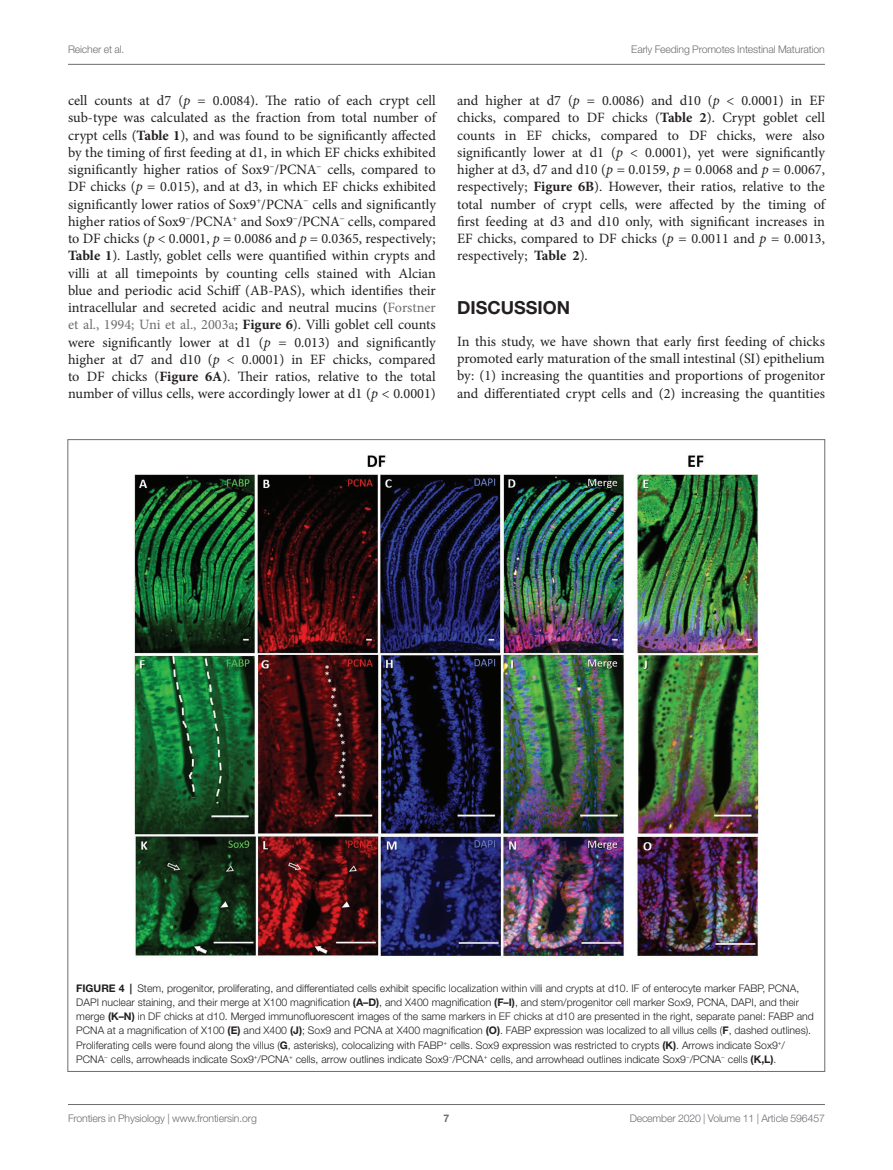
<style>
.page{position:relative;width:893px;height:1170px;background:#fff}
.page>*{position:absolute;margin:0;border:0;box-sizing:border-box;transform-origin:0 0}
.HEAD_1{font:700 18px "Helvetica Neue LT Std";color:#231f20}
.TEXT{font:14.25px/17.2px "Minion Pro";color:#231f20;text-align:justify}
.TEXT_FLUSH{font:14.25px/17.2px "Minion Pro";color:#231f20;text-align:justify}
.FIG_LEG{font:300 10.5px/14.2px "Helvetica Neue LT Std";color:#231f20}
.t1{font:300 10.5px "Helvetica Neue LT Std";letter-spacing:-.015em;color:#6c6d70}
.t2{font:700 10.5px "Helvetica Neue LT Std";color:#6c6d70}
.s1{font-style:italic}
.s2{font-weight:700}
.s3{color:#6c6d70}
</style>
<div class="page">
<hr style="left:68px;top:64px;width:757px;height:1px;background:#6c6d70">
<hr style="left:68px;top:1104px;width:757px;height:1px;background:#6c6d70">
<img style="left:133px;top:455px;width:627px;height:503px">
<p class="t1" style="left:68px;top:42px;width:58px">Reicher et al.</p>
<p class="t1" style="left:631px;top:42px;width:195px">Early Feeding Promotes Intestinal Maturation</p>
<p class="TEXT" style="left:68px;top:92px;width:369px">cell counts at d7 (<span class="s1">p</span> = 0.0084). The ratio of each crypt cell sub-type was calculated as the fraction from total number of crypt cells (<span class="s2">Table 1</span>), and was found to be significantly affected by the timing of first feeding at d1, in which EF chicks exhibited significantly higher ratios of Sox9<sup>−</sup>/PCNA<sup>−</sup> cells, compared to DF chicks (<span class="s1">p</span> = 0.015), and at d3, in which EF chicks exhibited significantly lower ratios of Sox9<sup>+</sup>/PCNA<sup>−</sup> cells and significantly higher ratios of Sox9<sup>−</sup>/PCNA<sup>+</sup> and Sox9<sup>−</sup>/PCNA<sup>−</sup> cells, compared to DF chicks (<span class="s1">p</span> &lt; 0.0001, <span class="s1">p</span> = 0.0086 and <span class="s1">p</span> = 0.0365, respectively; <span class="s2">Table 1</span>). Lastly, goblet cells were quantified within crypts and villi at all timepoints by counting cells stained with Alcian blue and periodic acid Schiff (AB-PAS), which identifies their intracellular and secreted acidic and neutral mucins (<span class="s3">Forstner et al., 1994; Uni et al., 2003a</span>; <span class="s2">Figure 6</span>). Villi goblet cell counts were significantly lower at d1 (<span class="s1">p</span> = 0.013) and significantly higher at d7 and d10 (<span class="s1">p</span> &lt; 0.0001) in EF chicks, compared to DF chicks (<span class="s2">Figure 6A</span>). Their ratios, relative to the total number of villus cells, were accordingly lower at d1 (<span class="s1">p</span> &lt; 0.0001)</p>
<p class="TEXT" style="left:457px;top:92px;width:369px">and higher at d7 (<span class="s1">p</span> = 0.0086) and d10 (<span class="s1">p</span> &lt; 0.0001) in EF chicks, compared to DF chicks (<span class="s2">Table 2</span>). Crypt goblet cell counts in EF chicks, compared to DF chicks, were also significantly lower at d1 (<span class="s1">p</span> &lt; 0.0001), yet were significantly higher at d3, d7 and d10 (<span class="s1">p</span> = 0.0159, <span class="s1">p</span> = 0.0068 and <span class="s1">p</span> = 0.0067, respectively; <span class="s2">Figure 6B</span>). However, their ratios, relative to the total number of crypt cells, were affected by the timing of first feeding at d3 and d10 only, with significant increases in EF chicks, compared to DF chicks (<span class="s1">p</span> = 0.0011 and <span class="s1">p</span> = 0.0013, respectively; <span class="s2">Table 2</span>).</p>
<p class="HEAD_1" style="left:457px;top:297px;width:115px">DISCUSSION</p>
<p class="TEXT_FLUSH" style="left:457px;top:333px;width:369px">In this study, we have shown that early first feeding of chicks promoted early maturation of the small intestinal (SI) epithelium by: (1) increasing the quantities and proportions of progenitor and differentiated crypt cells and (2) increasing the quantities</p>
<p class="FIG_LEG" style="left:76px;top:980px;width:739px"><span class="s2">FIGURE 4 |</span> Stem, progenitor, proliferating, and differentiated cells exhibit specific localization within villi and crypts at d10. IF of enterocyte marker FABP, PCNA, DAPI nuclear staining, and their merge at X100 magnification <span class="s2">(A–D)</span>, and X400 magnification <span class="s2">(F–I)</span>, and stem/progenitor cell marker Sox9, PCNA, DAPI, and their merge <span class="s2">(K–N)</span> in DF chicks at d10. Merged immunofluorescent images of the same markers in EF chicks at d10 are presented in the right, separate panel: FABP and PCNA at a magnification of X100 <span class="s2">(E)</span> and X400 <span class="s2">(J)</span>; Sox9 and PCNA at X400 magnification <span class="s2">(O)</span>. FABP expression was localized to all villus cells (<span class="s2">F</span>, dashed outlines).<br>Proliferating cells were found along the villus (<span class="s2">G</span>, asterisks), colocalizing with FABP<sup>+</sup> cells. Sox9 expression was restricted to crypts <span class="s2">(K)</span>. Arrows indicate Sox9<sup>+</sup>/ PCNA<sup>−</sup> cells, arrowheads indicate Sox9<sup>+</sup>/PCNA<sup>+</sup> cells, arrow outlines indicate Sox9<sup>−</sup>/PCNA<sup>+</sup> cells, and arrowhead outlines indicate Sox9<sup>−</sup>/PCNA<sup>−</sup> cells <span class="s2">(K,L)</span>.</p>
<p class="t1" style="left:68px;top:1111px;width:190px">Frontiers in Physiology | www.frontiersin.org</p>
<p class="t2" style="left:444px;top:1111px;width:7px">7</p>
<p class="t1" style="left:630px;top:1111px;width:197px">December 2020 | Volume 11 | Article 596457</p>
</div>
